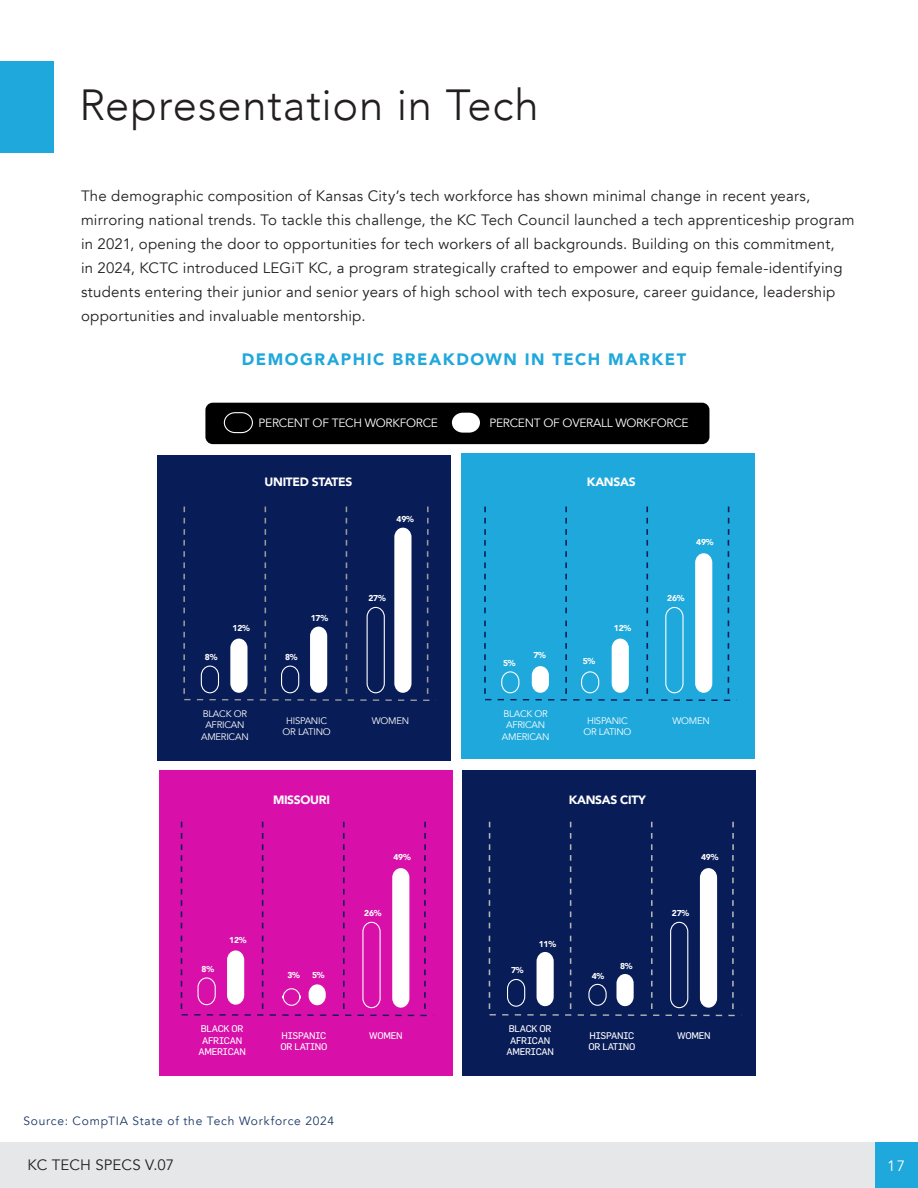
<style>
.page{position:relative;width:918px;height:1188px;background:#fff}
.page>*{position:absolute;margin:0;border:0;box-sizing:border-box;transform-origin:0 0}
.Headlines{font:300 43.5px "Avenir";letter-spacing:.02em;color:#231f20}
.Section_headers{font:900 16.5px "Avenir";letter-spacing:.095em;color:#1fa8db}
.Body_Copy{font:15px/24px "Avenir";letter-spacing:.015em;color:#231f20}
.t1{font:15px "Avenir";color:#fff}
.t2{font:12px "Avenir";letter-spacing:-.025em;color:#fff}
.Section_headers-2{font:12px "Avenir";letter-spacing:.065em;color:#193665}
.t3{font:900 12px "Avenir";letter-spacing:-.025em;color:#fff}
.t4{font:9.45px/11.4px "Avenir";letter-spacing:-.025em;color:#fff;text-align:center}
.t5{font:9.45px/11.4px "Flama";letter-spacing:-.025em;color:#fff;text-align:center}
.t6{font:900 8.55px "Avenir";letter-spacing:-.025em;color:#fff}
</style>
<div class="page">
<div style="left:0;top:1142px;width:918px;height:46px;background:#e6e7e9"></div>
<div style="left:875px;top:1142px;width:43px;height:46px;background:#1fa8db"></div>
<div style="left:0;top:61px;width:54px;height:92px;background:#1fa8db"></div>
<div style="left:158px;top:455px;width:293px;height:305px;background:#081c57"></div>
<div style="left:462px;top:771px;width:294px;height:305px;background:#081c57"></div>
<div style="left:159px;top:771px;width:294px;height:305px;background:#d80fa8"></div>
<div style="left:461px;top:454px;width:293px;height:305px;background:#1fa8db"></div>
<div style="left:205px;top:403px;width:504px;height:41px;background:#000;border-radius:7px"></div>
<svg style="left:223px;top:412px;width:30px;height:22px"></svg>
<svg style="left:452px;top:413px;width:28px;height:20px"></svg>
<svg style="left:484px;top:529px;width:253px;height:172px"></svg>
<svg style="left:183px;top:518px;width:253px;height:183px"></svg>
<svg style="left:181px;top:833px;width:246px;height:183px"></svg>
<svg style="left:489px;top:833px;width:246px;height:183px"></svg>
<p class="Headlines" style="left:79px;top:79px;width:461px">Representation in Tech</p>
<p class="Body_Copy" style="left:81px;top:184px;width:775px">The demographic composition of Kansas City’s tech workforce has shown minimal change in recent years, mirroring national trends. To tackle this challenge, the KC Tech Council launched a tech apprenticeship program in 2021, opening the door to opportunities for tech workers of all backgrounds. Building on this commitment,<br>in 2024, KCTC introduced LEGiT KC, a program strategically crafted to empower and equip female-identifying students entering their junior and senior years of high school with tech exposure, career guidance, leadership opportunities and invaluable mentorship.</p>
<p class="Section_headers" style="left:242px;top:346px;width:446px">DEMOGRAPHIC BREAKDOWN IN TECH MARKET</p>
<p class="t2" style="left:259px;top:415px;width:181px">PERCENT OF TECH WORKFORCE</p>
<p class="t2" style="left:489px;top:415px;width:201px">PERCENT OF OVERALL WORKFORCE</p>
<p class="t3" style="left:265px;top:471px;width:89px">UNITED STATES</p>
<p class="t3" style="left:587px;top:471px;width:50px">KANSAS</p>
<p class="t6" style="left:311px;top:610px;width:19px">17%</p>
<p class="t6" style="left:397px;top:512px;width:19px">49%</p>
<p class="t6" style="left:368px;top:590px;width:19px">27%</p>
<p class="t6" style="left:233px;top:621px;width:19px">12%</p>
<p class="t6" style="left:614px;top:621px;width:19px">12%</p>
<p class="t6" style="left:205px;top:649px;width:14px">8%</p>
<p class="t6" style="left:285px;top:649px;width:14px">8%</p>
<p class="t6" style="left:503px;top:656px;width:14px">5%</p>
<p class="t6" style="left:533px;top:648px;width:14px">7%</p>
<p class="t6" style="left:583px;top:654px;width:14px">5%</p>
<p class="t6" style="left:696px;top:535px;width:19px">49%</p>
<p class="t6" style="left:667px;top:590px;width:19px">26%</p>
<p class="t4" style="left:201px;top:708px;width:49px">BLACK OR<br>AFRICAN<br>AMERICAN</p>
<p class="t4" style="left:283px;top:715px;width:50px">HISPANIC<br>OR LATINO</p>
<p class="t4" style="left:372px;top:715px;width:39px">WOMEN</p>
<p class="t4" style="left:502px;top:708px;width:49px">BLACK OR<br>AFRICAN<br>AMERICAN</p>
<p class="t4" style="left:583px;top:715px;width:50px">HISPANIC<br>OR LATINO</p>
<p class="t4" style="left:673px;top:715px;width:39px">WOMEN</p>
<p class="t6" style="left:202px;top:961px;width:14px">8%</p>
<p class="t6" style="left:229px;top:932px;width:19px">12%</p>
<p class="t3" style="left:273px;top:790px;width:58px">MISSOURI</p>
<p class="t3" style="left:569px;top:790px;width:79px">KANSAS CITY</p>
<p class="t6" style="left:287px;top:968px;width:14px">3%</p>
<p class="t6" style="left:312px;top:968px;width:14px">5%</p>
<p class="t6" style="left:393px;top:850px;width:19px">49%</p>
<p class="t6" style="left:364px;top:905px;width:19px">26%</p>
<p class="t6" style="left:511px;top:963px;width:14px">7%</p>
<p class="t6" style="left:539px;top:937px;width:19px">11%</p>
<p class="t6" style="left:592px;top:969px;width:14px">4%</p>
<p class="t6" style="left:620px;top:959px;width:14px">8%</p>
<p class="t6" style="left:701px;top:850px;width:19px">49%</p>
<p class="t6" style="left:672px;top:905px;width:19px">27%</p>
<p class="t5" style="left:198px;top:1023px;width:49px">BLACK OR<br>AFRICAN<br>AMERICAN</p>
<p class="t5" style="left:281px;top:1030px;width:48px;text-align:left">HISPANIC<br>OR LATINO</p>
<p class="t5" style="left:369px;top:1030px;width:35px">WOMEN</p>
<p class="Section_headers-2" style="left:23px;top:1114px;width:312px">Source: CompTIA State of the Tech Workforce 2024</p>
<p class="t5" style="left:506px;top:1023px;width:49px">BLACK OR<br>AFRICAN<br>AMERICAN</p>
<p class="t5" style="left:589px;top:1030px;width:48px;text-align:left">HISPANIC<br>OR LATINO</p>
<p class="t5" style="left:677px;top:1030px;width:35px">WOMEN</p>
<p class="Body_Copy" style="left:28px;top:1153px;width:148px">KC TECH SPECS V.07</p>
<p class="t1" style="left:887px;top:1157px;width:19px">17</p>
</div>
